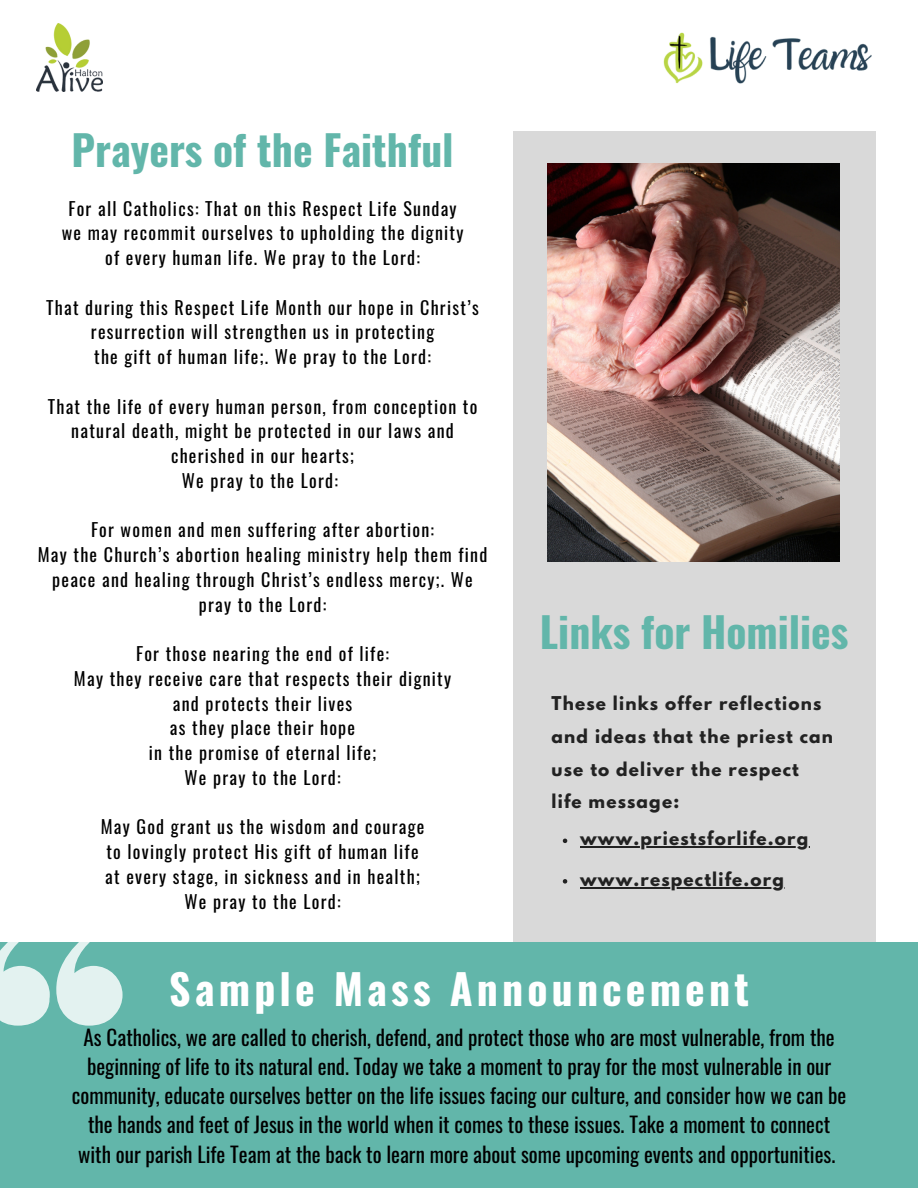
<style>
.page{position:relative;width:918px;height:1188px;background:#fff}
.page>*{position:absolute;margin:0;border:0;box-sizing:border-box;transform-origin:0 0}
.t1{font:700 41.7px "Oswald";letter-spacing:.1em;color:#fff}
.t2{font:700 41.55px "Oswald";color:#62b6aa}
.t3{font:21px/29.2px "Oswald";color:#000;text-align:center}
.t4{font:18px/24.8px "Oswald";letter-spacing:.07em;color:#000;text-align:center}
.t5{font:700 16.8px/32.7px "League Spartan";letter-spacing:.07em;color:#222}
</style>
<div class="page">
<div style="left:513px;top:131px;width:362px;height:875px;background:#d9d9d9"></div>
<div style="left:0;top:943px;width:918px;height:245px;background:#62b6aa"></div>
<img style="left:547px;top:164px;width:293px;height:398px">
<img style="left:663px;top:32px;width:209px;height:52px">
<img style="left:36px;top:24px;width:67px;height:67px">
<svg style="left:0;top:942px;width:50px;height:84px"></svg>
<svg style="left:56px;top:942px;width:67px;height:84px"></svg>
<svg style="left:563px;top:839px;width:4px;height:4px"></svg>
<hr style="left:580px;top:846px;width:229px;height:2px;background:#222">
<svg style="left:563px;top:879px;width:4px;height:5px"></svg>
<hr style="left:580px;top:887px;width:205px;height:1px;background:#222">
<p class="t2" style="left:71px;top:118px;width:384px">Prayers of the Faithful</p>
<p class="t4" style="left:68px;top:195px;width:390px">For all Catholics: That on this Respect Life Sunday</p>
<p class="t4" style="left:62px;top:220px;width:403px">we may recommit ourselves to upholding the dignity</p>
<p class="t4" style="left:105px;top:245px;width:316px">of every human life. We pray to the Lord:</p>
<p class="t4" style="left:46px;top:294px;width:434px">That during this Respect Life Month our hope in Christ’s resurrection will strengthen us in protecting</p>
<p class="t4" style="left:94px;top:344px;width:338px">the gift of human life;. We pray to the Lord:</p>
<p class="t4" style="left:48px;top:393px;width:431px">That the life of every human person, from conception to natural death, might be protected in our laws and cherished in our hearts;</p>
<p class="t4" style="left:182px;top:467px;width:158px">We pray to the Lord:</p>
<p class="t4" style="left:91px;top:517px;width:345px">For women and men suffering after abortion:</p>
<p class="t4" style="left:38px;top:542px;width:451px">May the Church’s abortion healing ministry help them find peace and healing through Christ’s endless mercy;. We pray to the Lord:</p>
<p class="t4" style="left:136px;top:641px;width:254px">For those nearing the end of life:</p>
<p class="t4" style="left:74px;top:665px;width:379px">May they receive care that respects their dignity</p>
<p class="t4" style="left:173px;top:690px;width:181px">and protects their lives</p>
<p class="t4" style="left:170px;top:715px;width:187px">as they place their hope</p>
<p class="t4" style="left:149px;top:740px;width:229px">in the promise of eternal life;</p>
<p class="t4" style="left:185px;top:764px;width:158px">We pray to the Lord:</p>
<p class="t4" style="left:101px;top:814px;width:325px">May God grant us the wisdom and courage</p>
<p class="t4" style="left:107px;top:839px;width:314px">to lovingly protect His gift of human life</p>
<p class="t4" style="left:105px;top:863px;width:316px">at every stage, in sickness and in health;</p>
<p class="t4" style="left:185px;top:888px;width:158px">We pray to the Lord:</p>
<p class="t2" style="left:540px;top:599px;width:310px">Links for Homilies</p>
<p class="t5" style="left:552px;top:689px;width:283px">These links offer reflections and ideas that the priest can use to deliver the respect life message:</p>
<p class="t5" style="left:580px;top:824px;width:230px">www.priestsforlife.org</p>
<p class="t5" style="left:580px;top:865px;width:205px">www.respectlife.org</p>
<p class="t1" style="left:169px;top:956px;width:581px">Sample Mass Announcement</p>
<p class="t3" style="left:72px;top:1021px;width:776px">As Catholics, we are called to cherish, defend, and protect those who are most vulnerable, from the beginning of life to its natural end. Today we take a moment to pray for the most vulnerable in our community, educate ourselves better on the life issues facing our culture, and consider how we can be the hands and feet of Jesus in the world when it comes to these issues. Take a moment to connect with our parish Life Team at the back to learn more about some upcoming events and opportunities.</p>
</div>
